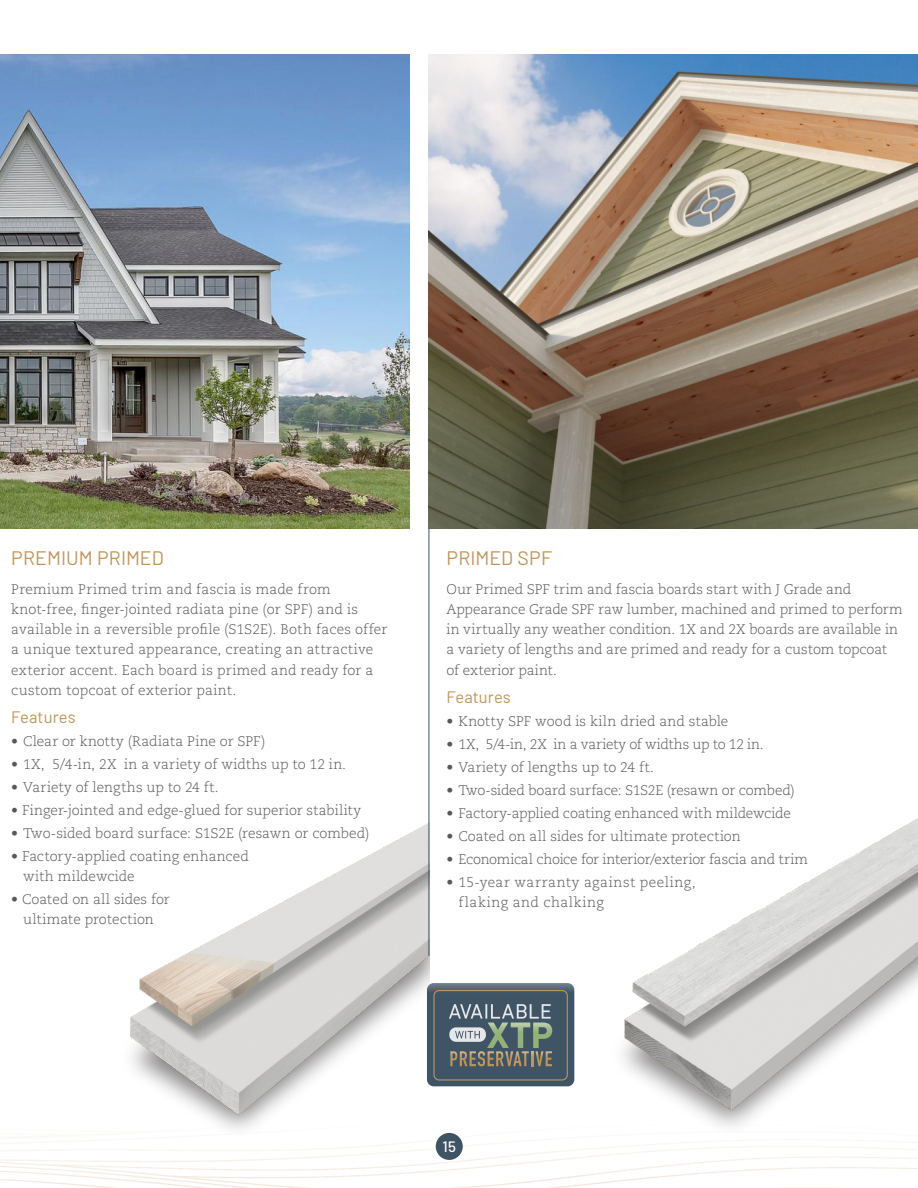
<style>
.page{position:relative;width:918px;height:1188px;background:#fff}
.page>*{position:absolute;margin:0;border:0;box-sizing:border-box;transform-origin:0 0}
.t1{font:19.5px "Barlow";letter-spacing:.005em;color:#bd955c}
.t2{font:16.5px "Barlow";letter-spacing:.005em;color:#bd955c}
.t3{font:500 15px "Barlow";color:#fff}
.t4{font:300 13.8px/20.2px "Caecilia LT Std";color:#57585a}
.t5{font:300 13.8px "Caecilia LT Std";letter-spacing:-.02em;color:#57585a}
.t6{font:300 13.8px/20.2px "Caecilia LT Std";letter-spacing:.035em;color:#57585a}
</style>
<div class="page">
<img style="left:130px;top:798px;width:299px;height:294px">
<img style="left:0;top:1092px;width:918px;height:96px">
<img style="left:429px;top:54px;width:489px;height:475px">
<img style="left:0;top:54px;width:409px;height:475px">
<svg style="left:427px;top:983px;width:147px;height:103px;background:#596970"></svg>
<div style="left:610px;top:851px;width:308px;height:285px;background:#fff"></div>
<img style="left:622px;top:818px;width:296px;height:309px">
<hr style="left:429px;top:529px;width:1px;height:427px;background:#3e5364">
<div style="left:436px;top:1133px;width:27px;height:27px;background:#3e5364;border-radius:50%"></div>
<p class="t1" style="left:11px;top:544px;width:154px">PREMIUM PRIMED</p>
<p class="t4" style="left:11px;top:579px;width:378px">Premium Primed trim and fascia is made from knot-free, finger-jointed radiata pine (or SPF) and is available in a reversible profile (S1S2E). Both faces offer a unique textured appearance, creating an attractive exterior accent. Each board is primed and ready for a custom topcoat of exterior paint.</p>
<p class="t2" style="left:11px;top:705px;width:66px">Features</p>
<p class="t4" style="left:11px;top:732px;width:256px">• Clear or knotty (Radiata Pine or SPF)</p>
<p class="t4" style="left:11px;top:755px;width:336px">• 1X, 5/4-in, 2X in a variety of widths up to 12 in.</p>
<p class="t4" style="left:11px;top:778px;width:209px">• Variety of lengths up to 24 ft.</p>
<p class="t4" style="left:11px;top:801px;width:352px">• Finger-jointed and edge-glued for superior stability</p>
<p class="t4" style="left:11px;top:824px;width:360px">• Two-sided board surface: S1S2E (resawn or combed)</p>
<p class="t4" style="left:23px;top:846px;width:227px;text-indent:-12px">• Factory-applied coating enhanced with mildewcide</p>
<p class="t4" style="left:11px;top:890px;width:160px;text-align:center">• Coated on all sides for ultimate protection</p>
<p class="t1" style="left:446px;top:544px;width:107px">PRIMED SPF</p>
<p class="t4" style="left:446px;top:579px;width:458px">Our Primed SPF trim and fascia boards start with J Grade and Appearance Grade SPF raw lumber, machined and primed to perform in virtually any weather condition. 1X and 2X boards are available in a variety of lengths and are primed and ready for a custom topcoat of exterior paint.</p>
<p class="t2" style="left:446px;top:685px;width:66px">Features</p>
<p class="t4" style="left:446px;top:711px;width:283px">• Knotty SPF wood is kiln dried and stable</p>
<p class="t4" style="left:446px;top:734px;width:319px">• 1X, 5/4-in, 2X in a variety of widths up to 12 in.</p>
<p class="t4" style="left:446px;top:757px;width:209px">• Variety of lengths up to 24 ft.</p>
<p class="t4" style="left:446px;top:780px;width:350px">• Two-sided board surface: S1S2E (resawn or combed)</p>
<p class="t4" style="left:446px;top:803px;width:346px">• Factory-applied coating enhanced with mildewcide</p>
<p class="t4" style="left:446px;top:826px;width:296px">• Coated on all sides for ultimate protection</p>
<p class="t5" style="left:446px;top:851px;width:363px">• Economical choice for interior/exterior fascia and trim</p>
<p class="t6" style="left:458px;top:872px;width:239px;text-indent:-12px">• 15-year warranty against peeling, flaking and chalking</p>
<p class="t3" style="left:443px;top:1136px;width:15px">15</p>
</div>
